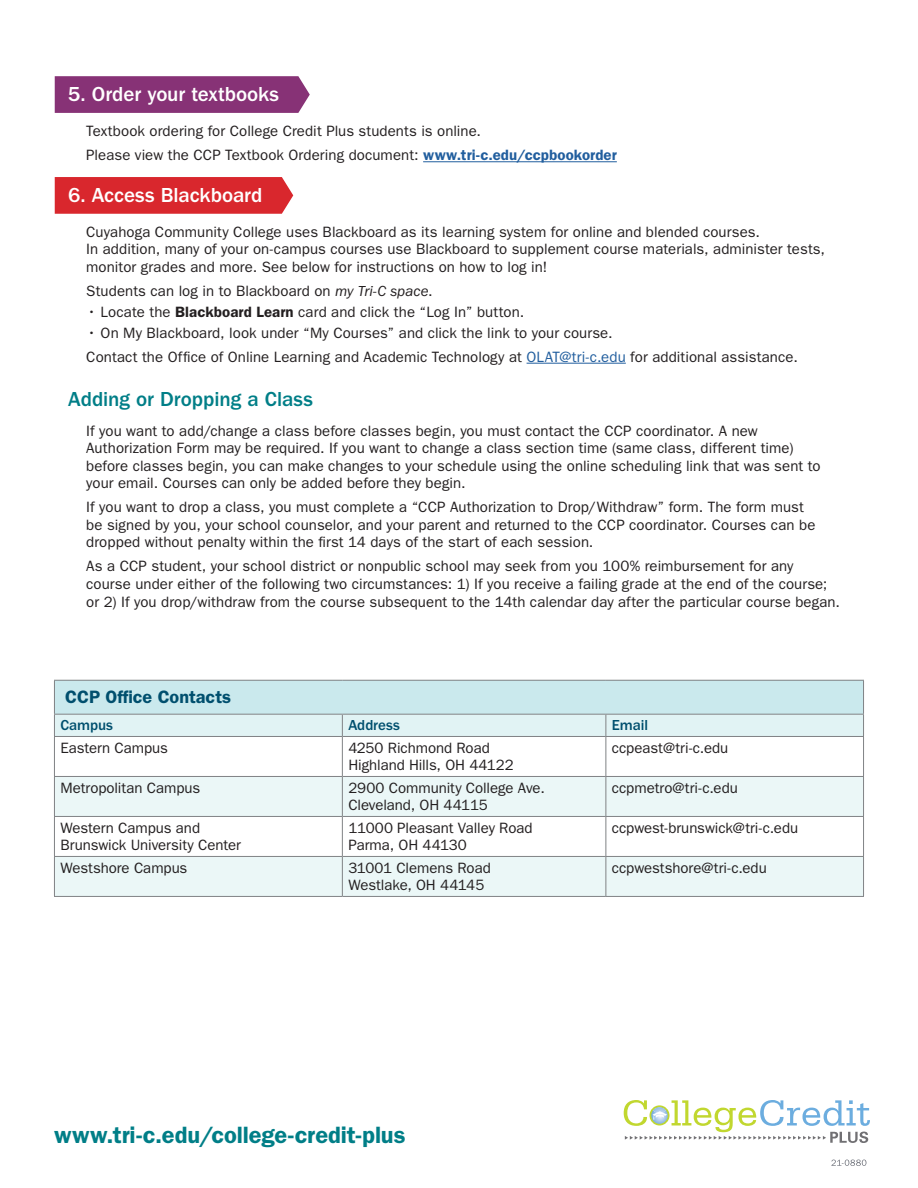
<style>
.page{position:relative;width:918px;height:1188px;background:#fff}
.page>*{position:absolute;margin:0;border:0;box-sizing:border-box;transform-origin:0 0}
.website_text{font:600 23.7px "ITC Franklin Gothic Std";letter-spacing:-.005em;color:#007e87}
.ARROW_SUBHEAD_text{font:500 21px "ITC Franklin Gothic Std";letter-spacing:-.005em;color:#fff}
.Subhead_-_adding_or{font:500 21px "ITC Franklin Gothic Std";letter-spacing:-.005em;color:#007e87}
.TABLE_-_header{font:600 18px "ITC Franklin Gothic Std";color:#004f6e}
.main_indented_body_t{font:15px/17.5px "ITC Franklin Gothic Std";letter-spacing:.005em;color:#231f20}
.TABLE_-_body_text{font:15px/17.7px "ITC Franklin Gothic Std";letter-spacing:-.005em;color:#231f20}
.bulleted_text{font:15px "ITC Franklin Gothic Std";letter-spacing:.005em;color:#231f20}
.TABLE_-_subhead{font:500 15px "ITC Franklin Gothic Std";letter-spacing:-.005em;color:#004f6e}
.s1{font-weight:600;color:#215e9e}
.s2{font-style:italic}
.s3{font-weight:600}
.s4{color:#215e9e}
</style>
<div class="page">
<div style="left:55px;top:177px;width:238px;height:37px;background:#d9272d"></div>
<svg style="left:55px;top:76px;width:255px;height:37px;background:#8a387a"></svg>
<svg style="left:831px;top:1160px;width:35px;height:6px"></svg>
<hr style="left:423px;top:161px;width:194px;height:1px;background:#215e9e">
<hr style="left:527px;top:363px;width:99px;height:1px;background:#215e9e">
<svg style="left:624px;top:1100px;width:246px;height:43px"></svg>
<div style="left:54px;top:680px;width:810px;height:34px;background:#cae9ed"></div>
<svg style="left:55px;top:777px;width:808px;height:119px;fill:#ebf7f7"></svg>
<hr style="left:54px;top:680px;width:288px;height:1px;background:#808285">
<hr style="left:54px;top:681px;width:1px;height:33px;background:#808285">
<hr style="left:342px;top:680px;width:264px;height:1px;background:#808285">
<hr style="left:606px;top:680px;width:258px;height:1px;background:#808285">
<hr style="left:863px;top:681px;width:1px;height:33px;background:#808285">
<div style="left:54px;top:714px;width:810px;height:22px;background:#e1f3f4"></div>
<hr style="left:54px;top:736px;width:288px;height:1px;background:#808285">
<hr style="left:54px;top:737px;width:1px;height:39px;background:#808285">
<hr style="left:342px;top:736px;width:264px;height:1px;background:#808285">
<hr style="left:342px;top:737px;width:1px;height:39px;background:#808285">
<hr style="left:606px;top:736px;width:258px;height:1px;background:#808285">
<hr style="left:605px;top:737px;width:1px;height:39px;background:#808285">
<hr style="left:863px;top:737px;width:1px;height:39px;background:#808285">
<hr style="left:54px;top:776px;width:288px;height:1px;background:#808285">
<hr style="left:54px;top:777px;width:1px;height:39px;background:#808285">
<hr style="left:342px;top:776px;width:264px;height:1px;background:#808285">
<hr style="left:342px;top:777px;width:1px;height:39px;background:#808285">
<hr style="left:606px;top:776px;width:258px;height:1px;background:#808285">
<hr style="left:605px;top:777px;width:1px;height:39px;background:#808285">
<hr style="left:863px;top:777px;width:1px;height:39px;background:#808285">
<hr style="left:54px;top:816px;width:288px;height:1px;background:#808285">
<hr style="left:54px;top:817px;width:1px;height:39px;background:#808285">
<hr style="left:342px;top:816px;width:264px;height:1px;background:#808285">
<hr style="left:342px;top:817px;width:1px;height:39px;background:#808285">
<hr style="left:606px;top:816px;width:258px;height:1px;background:#808285">
<hr style="left:605px;top:817px;width:1px;height:39px;background:#808285">
<hr style="left:863px;top:817px;width:1px;height:39px;background:#808285">
<hr style="left:54px;top:856px;width:288px;height:1px;background:#808285">
<hr style="left:54px;top:857px;width:1px;height:39px;background:#808285">
<hr style="left:342px;top:856px;width:264px;height:1px;background:#808285">
<hr style="left:342px;top:857px;width:1px;height:39px;background:#808285">
<hr style="left:606px;top:856px;width:258px;height:1px;background:#808285">
<hr style="left:605px;top:857px;width:1px;height:39px;background:#808285">
<hr style="left:863px;top:857px;width:1px;height:39px;background:#808285">
<hr style="left:54px;top:896px;width:288px;height:1px;background:#808285">
<hr style="left:342px;top:896px;width:264px;height:1px;background:#808285">
<hr style="left:606px;top:896px;width:258px;height:1px;background:#808285">
<p class="ARROW_SUBHEAD_text" style="left:68px;top:83px;width:212px">5. Order your textbooks</p>
<p class="main_indented_body_t" style="left:86px;top:122px;width:396px">Textbook ordering for College Credit Plus students is online.</p>
<p class="main_indented_body_t" style="left:86px;top:147px;width:532px">Please view the CCP Textbook Ordering document: <span class="s1">www.tri-c.edu/ccpbookorder</span></p>
<p class="ARROW_SUBHEAD_text" style="left:68px;top:183px;width:196px">6. Access Blackboard</p>
<p class="main_indented_body_t" style="left:86px;top:223px;width:740px">Cuyahoga Community College uses Blackboard as its learning system for online and blended courses.<br>In addition, many of your on-campus courses use Blackboard to supplement course materials, administer tests, monitor grades and more. See below for instructions on how to log in!</p>
<p class="main_indented_body_t" style="left:86px;top:282px;width:348px">Students can log in to Blackboard on <span class="s2">my Tri-C space</span>.</p>
<p class="bulleted_text" style="left:87px;top:303px;width:439px">• Locate the <span class="s3">Blackboard Learn</span> card and click the “Log In” button.</p>
<p class="bulleted_text" style="left:87px;top:324px;width:527px">• On My Blackboard, look under “My Courses” and click the link to your course.</p>
<p class="main_indented_body_t" style="left:86px;top:348px;width:713px">Contact the Office of Online Learning and Academic Technology at <span class="s4">OLAT@tri-c.edu</span> for additional assistance.</p>
<p class="Subhead_-_adding_or" style="left:68px;top:388px;width:246px">Adding or Dropping a Class</p>
<p class="main_indented_body_t" style="left:86px;top:422px;width:736px">If you want to add/change a class before classes begin, you must contact the CCP coordinator. A new Authorization Form may be required. If you want to change a class section time (same class, different time) before classes begin, you can make changes to your schedule using the online scheduling link that was sent to your email. Courses can only be added before they begin.</p>
<p class="main_indented_body_t" style="left:86px;top:499px;width:731px">If you want to drop a class, you must complete a “CCP Authorization to Drop/Withdraw” form. The form must be signed by you, your school counselor, and your parent and returned to the CCP coordinator. Courses can be dropped without penalty within the first 14 days of the start of each session.</p>
<p class="main_indented_body_t" style="left:86px;top:558px;width:755px">As a CCP student, your school district or nonpublic school may seek from you 100% reimbursement for any course under either of the following two circumstances: 1) If you receive a failing grade at the end of the course; or 2) If you drop/withdraw from the course subsequent to the 14th calendar day after the particular course began.</p>
<p class="TABLE_-_header" style="left:65px;top:687px;width:167px">CCP Office Contacts</p>
<p class="TABLE_-_subhead" style="left:60px;top:717px;width:54px">Campus</p>
<p class="TABLE_-_subhead" style="left:348px;top:717px;width:53px">Address</p>
<p class="TABLE_-_subhead" style="left:612px;top:717px;width:38px">Email</p>
<p class="TABLE_-_body_text" style="left:60px;top:739px;width:109px">Eastern Campus</p>
<p class="TABLE_-_body_text" style="left:348px;top:739px;width:143px">4250 Richmond Road</p>
<p class="TABLE_-_body_text" style="left:348px;top:757px;width:167px">Highland Hills, OH 44122</p>
<p class="TABLE_-_body_text" style="left:612px;top:739px;width:118px">ccpeast@tri-c.edu</p>
<p class="TABLE_-_body_text" style="left:60px;top:779px;width:141px">Metropolitan Campus</p>
<p class="TABLE_-_body_text" style="left:348px;top:779px;width:198px">2900 Community College Ave.</p>
<p class="TABLE_-_body_text" style="left:348px;top:797px;width:141px">Cleveland, OH 44115</p>
<p class="TABLE_-_body_text" style="left:612px;top:779px;width:127px">ccpmetro@tri-c.edu</p>
<p class="TABLE_-_body_text" style="left:60px;top:819px;width:182px">Western Campus and<br>Brunswick University Center</p>
<p class="TABLE_-_body_text" style="left:348px;top:819px;width:186px">11000 Pleasant Valley Road</p>
<p class="TABLE_-_body_text" style="left:348px;top:837px;width:120px">Parma, OH 44130</p>
<p class="TABLE_-_body_text" style="left:612px;top:819px;width:188px">ccpwest-brunswick@tri-c.edu</p>
<p class="TABLE_-_body_text" style="left:60px;top:859px;width:129px">Westshore Campus</p>
<p class="TABLE_-_body_text" style="left:348px;top:859px;width:144px">31001 Clemens Road</p>
<p class="TABLE_-_body_text" style="left:348px;top:877px;width:137px">Westlake, OH 44145</p>
<p class="TABLE_-_body_text" style="left:612px;top:859px;width:156px">ccpwestshore@tri-c.edu</p>
<p class="website_text" style="left:54px;top:1121px;width:353px">www.tri-c.edu/college-credit-plus</p>
</div>
